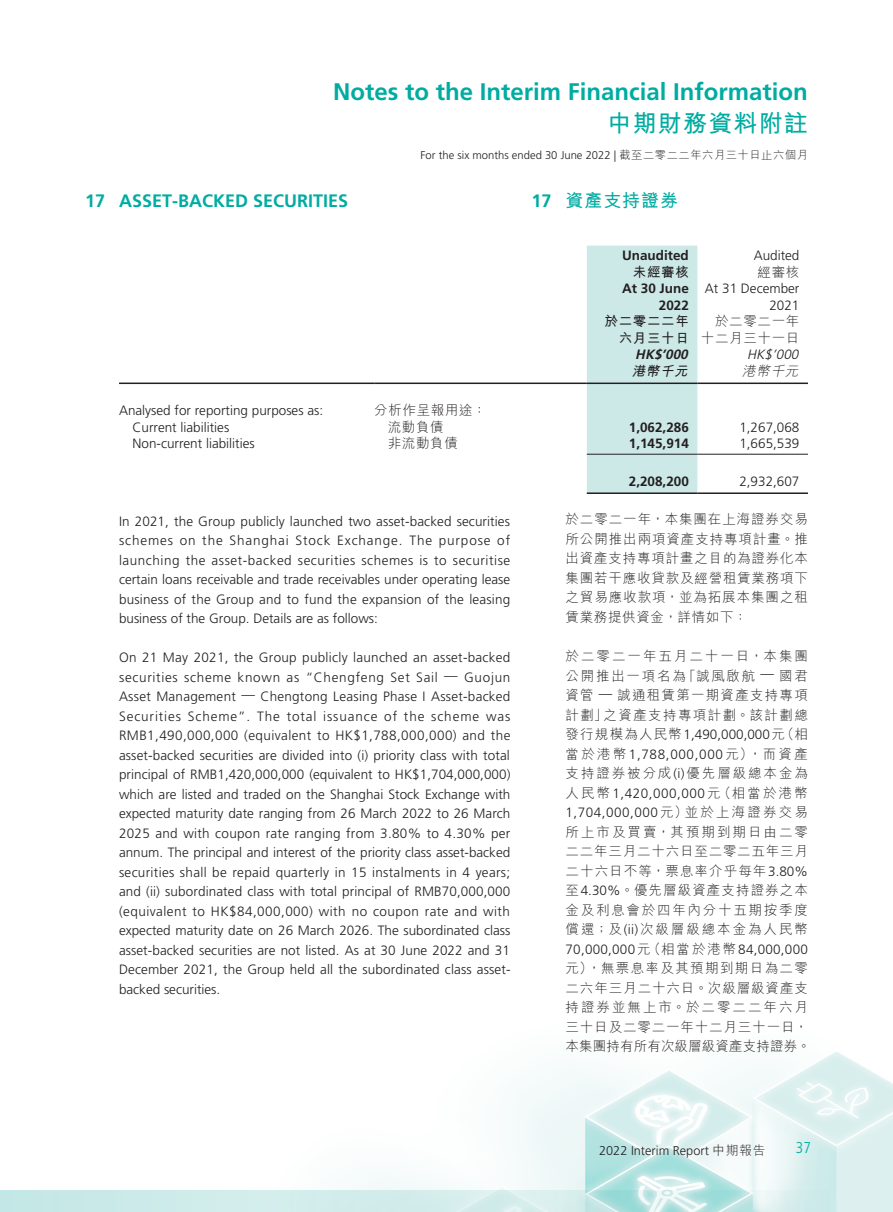
<style>
.page{position:relative;width:893px;height:1212px;background:#fff}
.page>*{position:absolute;margin:0;border:0;box-sizing:border-box;transform-origin:0 0}
.t1{font:700 24px "Frutiger LT Std";color:#00aca2}
.t2{font:700 24px "M Hei HK";letter-spacing:.05em;color:#00aca2}
._01_H1{font:700 18px "Frutiger LT Std";color:#00aca2}
._01_H1-2{font:700 18px "M Hei HK";letter-spacing:.05em;color:#00aca2}
.t3{font:300 condensed 15.75px "Frutiger LT Std";color:#00aca2}
._00_txt{font:300 13.5px/19.5px "Frutiger LT Std";color:#231f20;text-align:justify}
._00_txt-2{font:300 13.5px/19.5px "M Hei HK";letter-spacing:.095em;color:#231f20;text-align:justify}
._50_Table_txt{font:300 13.5px "Frutiger LT Std";color:#231f20}
._50_Table_txt-2{font:700 13.5px "Frutiger LT Std";color:#231f20}
._50_Table_txt-3{font:300 13.5px "M Hei HK";letter-spacing:.05em;color:#231f20}
._50_Table_txt-4{font:700 13.5px "M Hei HK";letter-spacing:.05em;color:#231f20}
._50_Table_txt-5{font:italic 700 13.5px "Frutiger LT Std";color:#231f20}
._50_Table_txt-6{font:italic 300 13.5px "Frutiger LT Std";color:#231f20}
._50_Table_txt-7{font:italic 700 13.5px "M Hei HK";color:#231f20}
._50_Table_txt-8{font:italic 300 13.5px "M Hei HK";color:#231f20}
.t4{font:300 12.75px "Frutiger LT Std";color:#231f20}
.t5{font:300 11.25px "Frutiger LT Std";color:#231f20}
.s1{font-family:"M Hei HK"}
.s2{font-family:"Frutiger LT Std"}
</style>
<div class="page">
<div style="left:0;top:1191px;width:893px;height:21px;background:#c4e8e6"></div>
<img style="left:53px;top:1051px;width:840px;height:161px">
<div style="left:587px;top:246px;width:110px;height:246px;background:#cce9e7"></div>
<hr style="left:119px;top:382px;width:255px;height:2px;background:#231f20">
<hr style="left:374px;top:382px;width:213px;height:2px;background:#231f20">
<hr style="left:587px;top:382px;width:110px;height:2px;background:#231f20">
<hr style="left:697px;top:382px;width:111px;height:2px;background:#231f20">
<hr style="left:587px;top:454px;width:110px;height:1px;background:#231f20">
<hr style="left:697px;top:454px;width:111px;height:1px;background:#231f20">
<hr style="left:587px;top:492px;width:110px;height:2px;background:#231f20">
<hr style="left:697px;top:492px;width:111px;height:2px;background:#231f20">
<h1 class="t1" style="left:333px;top:78px;width:476px">Notes to the Interim Financial Information</h1>
<h1 class="t2" style="left:607px;top:105px;width:202px">中期財務資料附註</h1>
<p class="t5" style="left:421px;top:149px;width:389px">For the six months ended 30 June 2022 | <span class="s1">截至二零二二年六月三十日止六個月</span></p>
<p class="_01_H1-2" style="left:531px;top:188px;width:148px"><span class="s2">17</span> 資產支持證券</p>
<p class="_01_H1" style="left:85px;top:191px;width:265px">17 ASSET-BACKED SECURITIES</p>
<p class="_50_Table_txt-2" style="left:622px;top:248px;width:68px">Unaudited</p>
<p class="_50_Table_txt" style="left:754px;top:248px;width:47px">Audited</p>
<p class="_50_Table_txt-4" style="left:633px;top:262px;width:58px">未經審核</p>
<p class="_50_Table_txt-3" style="left:758px;top:265px;width:43px">經審核</p>
<p class="_50_Table_txt-2" style="left:622px;top:281px;width:68px">At 30 June</p>
<p class="_50_Table_txt-2" style="left:659px;top:297px;width:32px">2022</p>
<p class="_50_Table_txt" style="left:705px;top:281px;width:96px">At 31 December</p>
<p class="_50_Table_txt" style="left:769px;top:298px;width:32px">2021</p>
<p class="_50_Table_txt-4" style="left:604px;top:312px;width:86px">於二零二二年</p>
<p class="_50_Table_txt-4" style="left:619px;top:328px;width:72px">六月三十日</p>
<p class="_50_Table_txt-3" style="left:715px;top:315px;width:86px">於二零二一年</p>
<p class="_50_Table_txt-3" style="left:701px;top:331px;width:100px">十二月三十一日</p>
<p class="_50_Table_txt-5" style="left:635px;top:347px;width:57px">HK$’000</p>
<p class="_50_Table_txt-6" style="left:747px;top:347px;width:56px">HK$’000</p>
<p class="_50_Table_txt-7" style="left:632px;top:361px;width:61px">港幣千元</p>
<p class="_50_Table_txt-8" style="left:742px;top:364px;width:60px">港幣千元</p>
<p class="_50_Table_txt" style="left:119px;top:403px;width:206px">Analysed for reporting purposes as:</p>
<p class="_50_Table_txt-3" style="left:374px;top:403px;width:114px">分析作呈報用途：</p>
<p class="_50_Table_txt" style="left:133px;top:419px;width:98px">Current liabilities</p>
<p class="_50_Table_txt-3" style="left:388px;top:420px;width:58px">流動負債</p>
<p class="_50_Table_txt-2" style="left:629px;top:419px;width:62px">1,062,286</p>
<p class="_50_Table_txt" style="left:739px;top:419px;width:62px">1,267,068</p>
<p class="_50_Table_txt" style="left:133px;top:436px;width:124px">Non-current liabilities</p>
<p class="_50_Table_txt-3" style="left:388px;top:436px;width:72px">非流動負債</p>
<p class="_50_Table_txt-2" style="left:629px;top:436px;width:62px">1,145,914</p>
<p class="_50_Table_txt" style="left:739px;top:436px;width:62px">1,665,539</p>
<p class="_50_Table_txt-2" style="left:629px;top:473px;width:62px">2,208,200</p>
<p class="_50_Table_txt" style="left:739px;top:473px;width:62px">2,932,607</p>
<p class="_00_txt" style="left:119px;top:511px;width:393px">In 2021, the Group publicly launched two asset-backed securities schemes on the Shanghai Stock Exchange. The purpose of launching the asset-backed securities schemes is to securitise certain loans receivable and trade receivables under operating lease business of the Group and to fund the expansion of the leasing business of the Group. Details are as follows:</p>
<p class="_00_txt" style="left:119px;top:648px;width:393px">On 21 May 2021, the Group publicly launched an asset-backed securities scheme known as “Chengfeng Set Sail — Guojun Asset Management — Chengtong Leasing Phase I Asset-backed Securities Scheme”. The total issuance of the scheme was RMB1,490,000,000 (equivalent to HK$1,788,000,000) and the asset-backed securities are divided into (i) priority class with total principal of RMB1,420,000,000 (equivalent to HK$1,704,000,000) which are listed and traded on the Shanghai Stock Exchange with expected maturity date ranging from 26 March 2022 to 26 March 2025 and with coupon rate ranging from 3.80% to 4.30% per annum. The principal and interest of the priority class asset-backed securities shall be repaid quarterly in 15 instalments in 4 years; and (ii) subordinated class with total principal of RMB70,000,000 (equivalent to HK$84,000,000) with no coupon rate and with expected maturity date on 26 March 2026. The subordinated class asset-backed securities are not listed. As at 30 June 2022 and 31<br>December 2021, the Group held all the subordinated class asset&shy;backed securities.</p>
<p class="_00_txt-2" style="left:565px;top:509px;width:244px">於二零二一年，本集團在上海證券交易所公開推出兩項資產支持專項計畫。推出資產支持專項計畫之目的為證券化本集團若干應收貸款及經營租賃業務項下之貿易應收款項，並為拓展本集團之租賃業務提供資金，詳情如下：</p>
<p class="_00_txt-2" style="left:565px;top:646px;width:247px;text-align:left">於二零二一年五月二十一日，本集團公開推出一項名為「誠風啟航 <sup>—</sup> 國君資管 <sup>—</sup> 誠通租賃第一期資產支持專項計劃」之資產支持專項計劃。該計劃總發行規模為人民幣<span class="s2">1,490,000,000</span>元（相當於港幣 <span class="s2">1,788,000,000</span> 元），而資產支持證券被分成<span class="s2">(i)</span>優先層級總本金為人民幣<span class="s2">1,420,000,000</span>元（相當於港幣<br><span class="s2">1,704,000,000</span>元）並於上海證券交易所上市及買賣，其預期到期日由二零二二年三月二十六日至二零二五年三月二十六日不等，票息率介乎每年<span class="s2">3.80%</span>至<span class="s2">4.30%</span>。優先層級資產支持證券之本金及利息會於四年內分十五期按季度償還；及<span class="s2">(ii)</span>次級層級總本金為人民幣<br><span class="s2">70,000,000</span>元（相當於港幣<span class="s2">84,000,000</span>元），無票息率及其預期到期日為二零二六年三月二十六日。次級層級資產支持證券並無上市。於二零二二年六月三十日及二零二一年十二月三十一日，本集團持有所有次級層級資產支持證券。</p>
<p class="t4" style="left:599px;top:1143px;width:168px">2022 Interim Report <span class="s1">中期報告</span></p>
<p class="t3" style="left:796px;top:1138px;width:17px">37</p>
</div>
